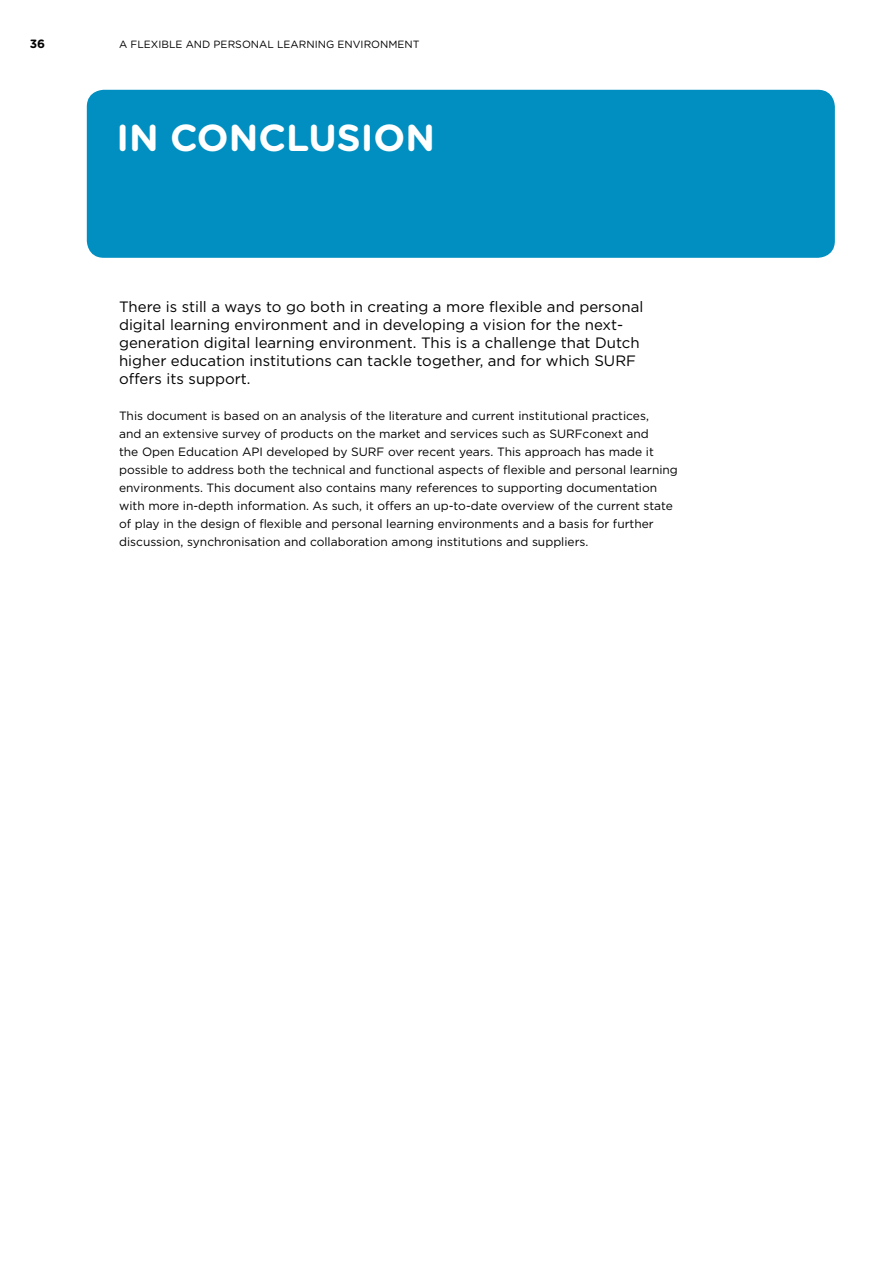
<style>
.page{position:relative;width:893px;height:1263px;background:#fff}
.page>*{position:absolute;margin:0;border:0;box-sizing:border-box;transform-origin:0 0}
.t1{font:700 37.5px "Gotham Rounded";color:#fff}
.t2{font:15px/18px "Gotham";color:#000}
.t3{font:12px/18px "Gotham";color:#000}
.t4{font:700 12px "Gotham Rounded";color:#000}
.t5{font:10.5px "Gotham Rounded";color:#000}
</style>
<div class="page">
<div style="left:87px;top:90px;width:748px;height:168px;background:#008fc0;border-radius:17px"></div>
<p class="t4" style="left:30px;top:35px;width:17px">36</p>
<p class="t5" style="left:119px;top:37px;width:302px">A FLEXIBLE AND PERSONAL LEARNING ENVIRONMENT</p>
<h1 class="t1" style="left:117px;top:110px;width:320px">IN CONCLUSION</h1>
<p class="t2" style="left:119px;top:297px;width:526px">There is still a ways to go both in creating a more flexible and personal digital learning environment and in developing a vision for the next&shy;generation digital learning environment. This is a challenge that Dutch higher education institutions can tackle together, and for which SURF offers its support.</p>
<p class="t3" style="left:119px;top:406px;width:560px">This document is based on an analysis of the literature and current institutional practices,<br>and an extensive survey of products on the market and services such as SURFconext and<br>the Open Education API developed by SURF over recent years. This approach has made it possible to address both the technical and functional aspects of flexible and personal learning environments. This document also contains many references to supporting documentation with more in-depth information. As such, it offers an up-to-date overview of the current state of play in the design of flexible and personal learning environments and a basis for further discussion, synchronisation and collaboration among institutions and suppliers.</p>
</div>
